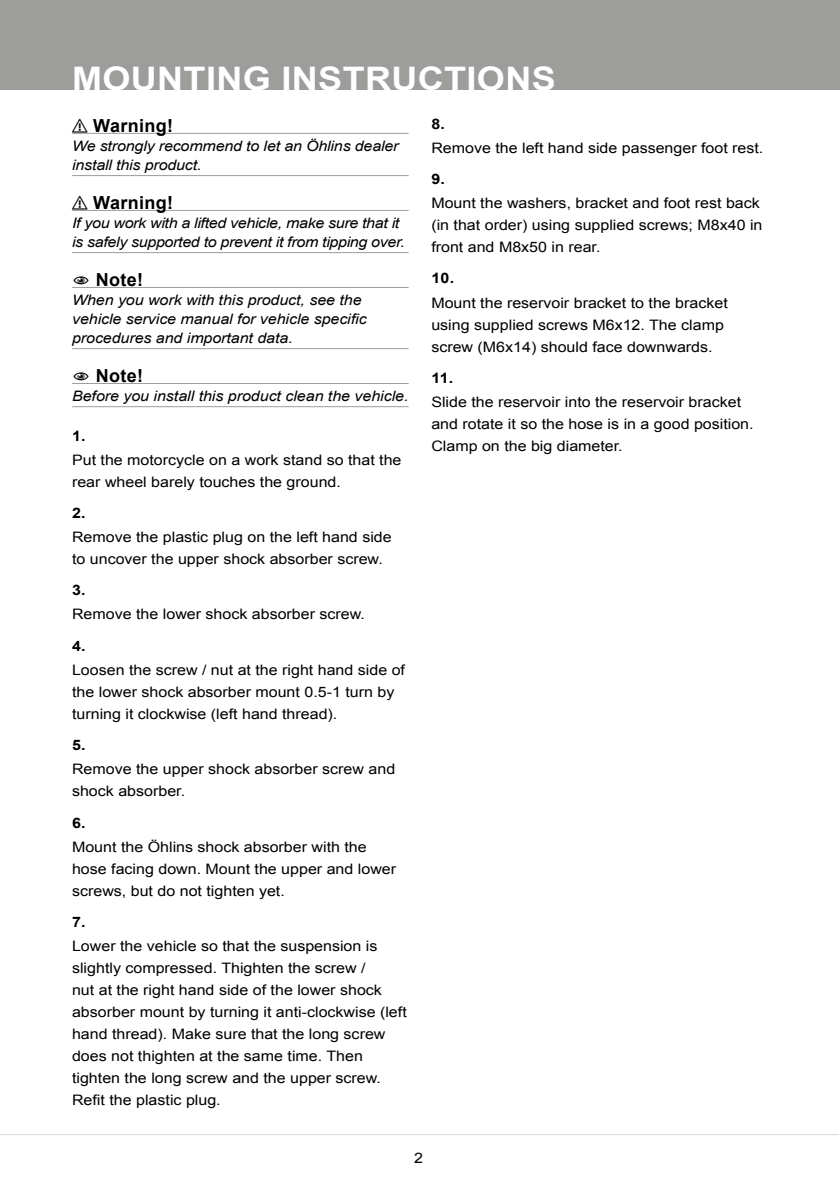
<style>
.page{position:relative;width:840px;height:1191px;background:#fff}
.page>*{position:absolute;margin:0;border:0;box-sizing:border-box;transform-origin:0 0}
.t1{font:700 32.4px "Arial";letter-spacing:.01em;color:#fff;scale:1.11 1}
.t2{font:700 18px "Arial";color:#000}
.t3{font:14.4px/22px "Arial";color:#000;scale:1.11 1}
.t4{font:italic 14.4px/19px "Arial";letter-spacing:-.005em;color:#000;scale:1.11 1}
.t5{font:700 14.4px "Arial";color:#000;scale:1.11 1}
</style>
<div class="page">
<div style="left:0;top:0;width:839px;height:90px;background:#9d9d9c"></div>
<hr style="left:0;top:1134px;width:838px;height:1px;background:#dadada">
<hr style="left:72px;top:133px;width:336px;height:1px;background:#9d9d9c">
<hr style="left:72px;top:175px;width:336px;height:1px;background:#9d9d9c">
<hr style="left:72px;top:210px;width:336px;height:1px;background:#9d9d9c">
<hr style="left:72px;top:252px;width:336px;height:1px;background:#9d9d9c">
<hr style="left:72px;top:287px;width:336px;height:1px;background:#9d9d9c">
<hr style="left:72px;top:348px;width:336px;height:1px;background:#9d9d9c">
<hr style="left:72px;top:383px;width:336px;height:1px;background:#9d9d9c">
<hr style="left:72px;top:406px;width:336px;height:1px;background:#9d9d9c">
<h1 class="t1" style="left:72px;top:57px;width:437px">MOUNTING INSTRUCTIONS</h1>
<p class="t2" style="left:72px;top:113px;width:47px">⚠ WARNING!</p>
<p class="t4" style="left:72px;top:136px;width:295px">We strongly recommend to let an Öhlins dealer install this product.</p>
<p class="t2" style="left:72px;top:190px;width:47px">⚠ WARNING!</p>
<p class="t4" style="left:72px;top:213px;width:301px">If you work with a lifted vehicle, make sure that it is safely supported to prevent it from tipping over.</p>
<p class="t2" style="left:109px;top:267px;width:36px">NOT E!</p>
<p class="t4" style="left:72px;top:290px;width:267px">When you work with this product, see the vehicle service manual for vehicle specific procedures and important data.</p>
<p class="t2" style="left:109px;top:363px;width:36px">NOT E!</p>
<p class="t4" style="left:72px;top:386px;width:304px">Before you install this product clean the vehicle.</p>
<p class="t5" style="left:431px;top:114px;width:14px">8.</p>
<p class="t3" style="left:431px;top:137px;width:300px">Remove the left hand side passenger foot rest.</p>
<p class="t5" style="left:431px;top:169px;width:14px">9.</p>
<p class="t3" style="left:431px;top:192px;width:300px">Mount the washers, bracket and foot rest back (in that order) using supplied screws; M8x40 in front and M8x50 in rear.</p>
<p class="t5" style="left:431px;top:269px;width:22px">10.</p>
<p class="t3" style="left:431px;top:291px;width:268px">Mount the reservoir bracket to the bracket using supplied screws M6x12. The clamp screw (M6x14) should face downwards.</p>
<p class="t5" style="left:431px;top:368px;width:21px">11.</p>
<p class="t3" style="left:431px;top:391px;width:292px">Slide the reservoir into the reservoir bracket and rotate it so the hose is in a good position.<br>Clamp on the big diameter.</p>
<p class="t5" style="left:72px;top:426px;width:14px">1.</p>
<p class="t3" style="left:72px;top:449px;width:298px">Put the motorcycle on a work stand so that the rear wheel barely touches the ground.</p>
<p class="t5" style="left:72px;top:503px;width:14px">2.</p>
<p class="t3" style="left:72px;top:526px;width:289px">Remove the plastic plug on the left hand side to uncover the upper shock absorber screw.</p>
<p class="t5" style="left:72px;top:581px;width:14px">3.</p>
<p class="t3" style="left:72px;top:603px;width:265px">Remove the lower shock absorber screw.</p>
<p class="t5" style="left:72px;top:636px;width:14px">4.</p>
<p class="t3" style="left:72px;top:659px;width:301px">Loosen the screw / nut at the right hand side of the lower shock absorber mount 0.5-1 turn by turning it clockwise (left hand thread).</p>
<p class="t5" style="left:72px;top:735px;width:14px">5.</p>
<p class="t3" style="left:72px;top:758px;width:292px">Remove the upper shock absorber screw and shock absorber.</p>
<p class="t5" style="left:72px;top:813px;width:14px">6.</p>
<p class="t3" style="left:72px;top:835px;width:293px">Mount the Öhlins shock absorber with the hose facing down. Mount the upper and lower screws, but do not tighten yet.</p>
<p class="t5" style="left:72px;top:912px;width:14px">7.</p>
<p class="t3" style="left:72px;top:935px;width:303px">Lower the vehicle so that the suspension is slightly compressed. Thighten the screw /<br>nut at the right hand side of the lower shock absorber mount by turning it anti-clockwise (left hand thread). Make sure that the long screw does not thighten at the same time. Then tighten the long screw and the upper screw.<br>Refit the plastic plug.</p>
<p class="t3" style="left:414px;top:1147px;width:10px">2</p>
</div>
